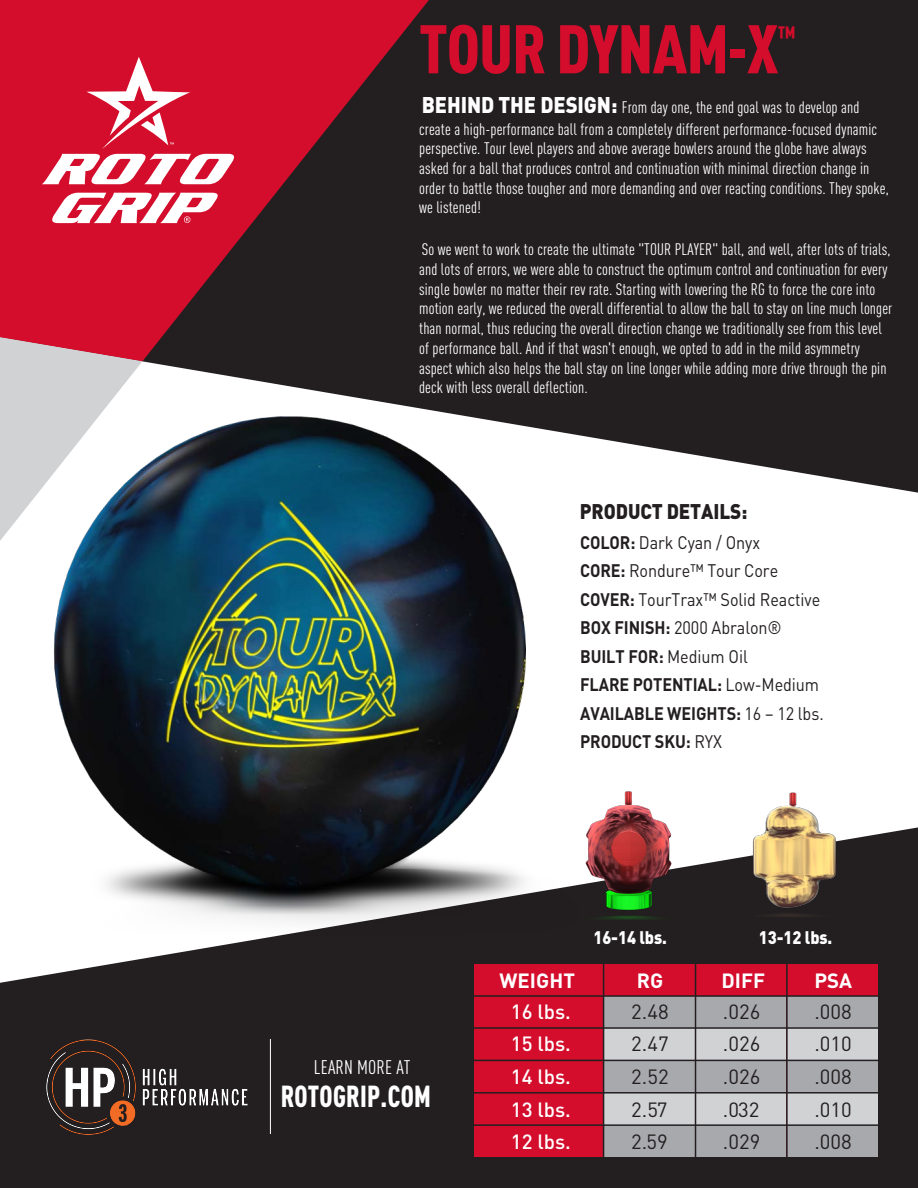
<style>
.page{position:relative;width:918px;height:1188px;background:#fff}
.page>*{position:absolute;margin:0;border:0;box-sizing:border-box;transform-origin:0 0}
.t1{font:900 condensed 67.65px "DINOT";letter-spacing:-.01em;color:#d30d2b}
.t2{font:900 condensed 30px "DINOT";letter-spacing:.01em;color:#fff;scale:.9 1}
.t3{font:900 condensed 27.6px "DINOT";color:#d30d2b}
.t4{font:900 21px "DINOT";letter-spacing:-.005em;color:#231f20;scale:.9 1}
.t5{font:20.4px/32.5px "DINOT";color:#231f20;text-align:justify}
.t6{font:500 20.4px "DINOT";color:#fff}
.t7{font:700 20.4px "DINOT";color:#fff}
.t8{font:condensed 19.5px "DINOT";letter-spacing:.01em;color:#fff}
.t9{font:18px/28.2px "DINOT";letter-spacing:-.005em;color:#231f20;scale:.9 1}
.t10{font:700 18px/28.5px "DINOT";letter-spacing:-.005em;color:#231f20;scale:.9 1}
.t11{font:900 18px "DINOT";letter-spacing:-.005em;color:#fff;scale:.9 1}
.t12{font:condensed 16.5px/19.8px "DINOT";letter-spacing:.01em;color:#fff}
.s1{font-weight:900;font-stretch:normal;font-size:22.5px}
.s2{font-weight:700}
.s3{font-weight:400}
</style>
<div class="page">
<div style="left:142px;top:0;width:776px;height:493px;background:#231f20"></div>
<div style="left:0;top:827px;width:918px;height:361px;background:#231f20"></div>
<svg style="left:0;top:0;width:429px;height:361px;background:#881426"></svg>
<svg style="left:0;top:337px;width:142px;height:204px;background:#d18996"></svg>
<svg style="left:51px;top:193px;width:168px;height:30px"></svg>
<svg style="left:42px;top:57px;width:193px;height:127px"></svg>
<div style="left:474px;top:965px;width:404px;height:192px;background:#d30d2b"></div>
<div style="left:787px;top:997px;width:91px;height:31px;background:#a8a9ad"></div>
<div style="left:787px;top:1029px;width:91px;height:31px;background:#d1d2d4"></div>
<div style="left:787px;top:1061px;width:91px;height:31px;background:#a8a9ad"></div>
<div style="left:787px;top:1093px;width:91px;height:31px;background:#d1d2d4"></div>
<div style="left:787px;top:1125px;width:91px;height:32px;background:#a8a9ad"></div>
<div style="left:604px;top:997px;width:91px;height:31px;background:#a8a9ad"></div>
<div style="left:696px;top:997px;width:90px;height:31px;background:#a8a9ad"></div>
<div style="left:604px;top:1029px;width:91px;height:31px;background:#d1d2d4"></div>
<div style="left:696px;top:1029px;width:90px;height:31px;background:#d1d2d4"></div>
<div style="left:604px;top:1061px;width:91px;height:31px;background:#a8a9ad"></div>
<div style="left:696px;top:1061px;width:90px;height:31px;background:#a8a9ad"></div>
<div style="left:604px;top:1093px;width:91px;height:31px;background:#d1d2d4"></div>
<div style="left:696px;top:1093px;width:90px;height:31px;background:#d1d2d4"></div>
<div style="left:604px;top:1125px;width:91px;height:32px;background:#a8a9ad"></div>
<div style="left:696px;top:1125px;width:90px;height:32px;background:#a8a9ad"></div>
<hr style="left:603px;top:955px;width:1px;height:209px;background:#231f20">
<hr style="left:695px;top:955px;width:1px;height:209px;background:#231f20">
<hr style="left:468px;top:995px;width:414px;height:2px;background:#231f20">
<hr style="left:468px;top:1027px;width:414px;height:2px;background:#231f20">
<hr style="left:468px;top:1060px;width:414px;height:1px;background:#231f20">
<hr style="left:468px;top:1092px;width:414px;height:2px;background:#231f20">
<hr style="left:468px;top:1124px;width:414px;height:2px;background:#231f20">
<hr style="left:786px;top:955px;width:2px;height:209px;background:#231f20">
<hr style="left:270px;top:1039px;width:1px;height:95px;background:#fff">
<img style="left:1px;top:369px;width:581px;height:581px">
<img style="left:557px;top:776px;width:144px;height:145px">
<img style="left:725px;top:792px;width:137px;height:126px">
<img style="left:35px;top:1033px;width:228px;height:107px">
<h1 class="t1" style="left:419px;top:7px;width:361px">TOUR DYNAM-X</h1>
<h3 class="t3" style="left:778px;top:19px;width:19px">™</h3>
<p class="t12" style="left:419px;top:96px;width:460px;line-height:21.6px"><span class="s1">BEHIND THE DESIGN:</span> From day one, the end goal was to develop and create a high-performance ball from a completely different performance-focused dynamic</p>
<p class="t12" style="left:419px;top:139px;width:471px">perspective. Tour level players and above average bowlers around the globe have always asked for a ball that produces control and continuation with minimal direction change in order to battle those tougher and more demanding and over reacting conditions. They spoke, we listened!</p>
<p class="t12" style="left:419px;top:239px;width:475px">So we went to work to create the ultimate "TOUR PLAYER" ball, and well, after lots of trials, and lots of errors, we were able to construct the optimum control and continuation for every single bowler no matter their rev rate. Starting with lowering the RG to force the core into motion early, we reduced the overall differential to allow the ball to stay on line much longer than normal, thus reducing the overall direction change we traditionally see from this level of performance ball. And if that wasn't enough, we opted to add in the mild asymmetry aspect which also helps the ball stay on line longer while adding more drive through the pin deck with less overall deflection.</p>
<p class="t4" style="left:580px;top:498px;width:188px">PRODUCT DETAILS:</p>
<p class="t9" style="left:580px;top:528px;width:268px"><span class="s2">COLOR:</span> Dark Cyan / Onyx<br><span class="s2">CORE:</span> Rondure™ Tour Core<br><span class="s2">COVER:</span> TourTrax™ Solid Reactive<br><span class="s2">BOX FINISH:</span> 2000 Abralon®</p>
<p class="t10" style="left:580px;top:642px;width:272px">BUILT FOR: <span class="s3">Medium Oil<br></span>FLARE POTENTIAL: <span class="s3">Low-Medium<br></span>AVAILABLE WEIGHTS: <span class="s3">16 – 12 lbs.<br></span>PRODUCT SKU: <span class="s3">RYX</span></p>
<p class="t8" style="left:314px;top:1056px;width:98px">LEARN MORE AT</p>
<h2 class="t2" style="left:281px;top:1078px;width:168px">ROTOGRIP.COM</h2>
<p class="t11" style="left:593px;top:926px;width:83px">16-14 lbs.</p>
<p class="t11" style="left:759px;top:926px;width:83px">13-12 lbs.</p>
<p class="t7" style="left:499px;top:967px;width:77px">WEIGHT</p>
<p class="t7" style="left:637px;top:967px;width:28px">RG</p>
<p class="t7" style="left:722px;top:967px;width:45px">DIFF</p>
<p class="t6" style="left:511px;top:998px;width:62px">16 lbs.</p>
<p class="t5" style="left:631px;top:995px;width:39px">2.48</p>
<p class="t5" style="left:723px;top:995px;width:39px">.026</p>
<p class="t6" style="left:511px;top:1030px;width:62px">15 lbs.</p>
<p class="t5" style="left:631px;top:1027px;width:39px">2.47</p>
<p class="t5" style="left:723px;top:1027px;width:39px">.026</p>
<p class="t6" style="left:511px;top:1064px;width:62px">14 lbs.</p>
<p class="t5" style="left:631px;top:1060px;width:39px">2.52</p>
<p class="t5" style="left:723px;top:1060px;width:39px">.026</p>
<p class="t6" style="left:511px;top:1096px;width:62px">13 lbs.</p>
<p class="t5" style="left:631px;top:1093px;width:38px">2.57</p>
<p class="t5" style="left:723px;top:1093px;width:38px">.032</p>
<p class="t6" style="left:511px;top:1128px;width:62px">12 lbs.</p>
<p class="t5" style="left:631px;top:1125px;width:38px">2.59</p>
<p class="t5" style="left:723px;top:1125px;width:39px">.029</p>
<p class="t7" style="left:814px;top:967px;width:39px">PSA</p>
<p class="t5" style="left:814px;top:995px;width:39px">.008 .010 .008 .010 .008</p>
</div>
